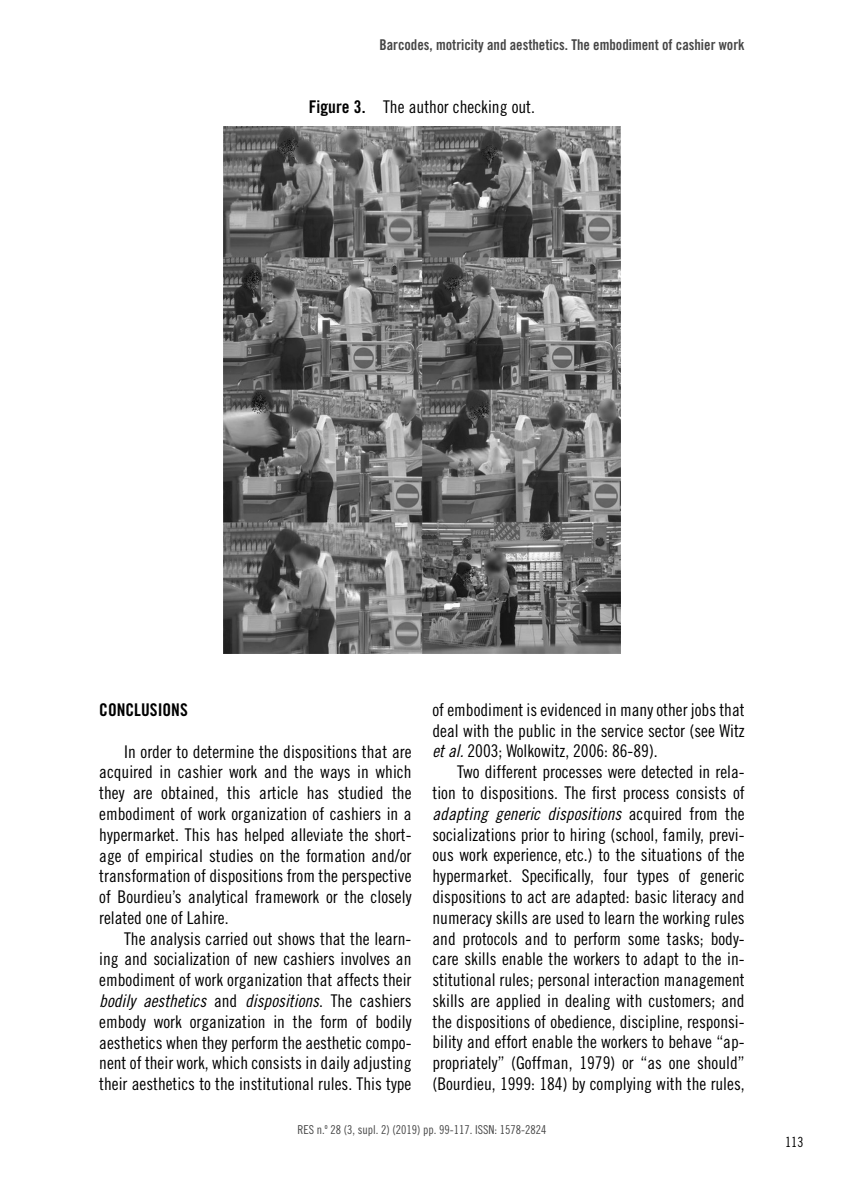
<style>
.page{position:relative;width:844px;height:1191px;background:#fff}
.page>*{position:absolute;margin:0;border:0;box-sizing:border-box;transform-origin:0 0}
.t1{font:17.5px/20.8px "Trade Gothic Cond Eighteen";color:#000;text-align:justify}
.t2{font:17.5px "Trade Gothic Cond Eighteen Obl";color:#000}
.t3{font:17.5px "Trade Gothic Bold Cond Twenty";color:#000}
.t4{font:14.88px "Trade Gothic Bold Cond Twenty";color:#464646}
.t5{font:14px "Trade Gothic Cond Eighteen";color:#000}
.t6{font:12.25px "Trade Gothic Cond Eighteen";color:#464646}
.s1{font-family:"Trade Gothic Bold Cond Twenty"}
.s2{font-family:"Trade Gothic Cond Eighteen"}
.s3{font-family:"Trade Gothic Cond Eighteen Obl"}
</style>
<div class="page">
<img style="left:223px;top:126px;width:397px;height:527px">
<p class="t4" style="left:379px;top:35px;width:367px">Barcodes, motricity and aesthetics. The embodiment of cashier work</p>
<p class="t1" style="left:309px;top:96px;width:228px"><span class="s1">Figure 3.</span> The author checking out.</p>
<p class="t3" style="left:99px;top:698px;width:90px">CONCLUSIONS</p>
<p class="t1" style="left:99px;top:741px;width:313px;text-indent:25px">In order to determine the dispositions that are acquired in cashier work and the ways in which they are obtained, this article has studied the embodiment of work organization of cashiers in a hypermarket. This has helped alleviate the short&shy;age of empirical studies on the formation and/or transformation of dispositions from the perspective of Bourdieu’s analytical framework or the closely related one of Lahire.</p>
<p class="t1" style="left:99px;top:928px;width:313px;text-indent:25px">The analysis carried out shows that the learn&shy;ing and socialization of new cashiers involves an embodiment of work organization that affects their</p>
<p class="t2" style="left:99px;top:990px;width:313px">bodily aesthetics <span class="s2">and</span> dispositions<span class="s2">. The cashiers</span></p>
<p class="t1" style="left:99px;top:1011px;width:313px">embody work organization in the form of bodily aesthetics when they perform the aesthetic compo&shy;nent of their work, which consists in daily adjusting their aesthetics to the institutional rules. This type</p>
<p class="t1" style="left:432px;top:699px;width:313px">of embodiment is evidenced in many other jobs that deal with the public in the service sector (see Witz <span class="s3">et al.</span> 2003; Wolkowitz, 2006: 86-89).</p>
<p class="t1" style="left:432px;top:761px;width:313px;text-align:right">Two different processes were detected in rela&shy;tion to dispositions. The first process consists of</p>
<p class="t2" style="left:432px;top:803px;width:313px">adapting generic dispositions <span class="s2">acquired from the</span></p>
<p class="t1" style="left:432px;top:823px;width:313px">socializations prior to hiring (school, family, previ&shy;ous work experience, etc.) to the situations of the hypermarket. Specifically, four types of generic dispositions to act are adapted: basic literacy and numeracy skills are used to learn the working rules and protocols and to perform some tasks; body&shy;care skills enable the workers to adapt to the in&shy;stitutional rules; personal interaction management skills are applied in dealing with customers; and the dispositions of obedience, discipline, responsi&shy;bility and effort enable the workers to behave “ap&shy;propriately” (Goffman, 1979) or “as one should” (Bourdieu, 1999: 184) by complying with the rules,</p>
<p class="t6" style="left:297px;top:1122px;width:250px">RES n.º 28 (3, supl. 2) (2019) pp. 99-117. ISSN: 1578-2824</p>
<p class="t5" style="left:785px;top:1133px;width:20px">113</p>
</div>
